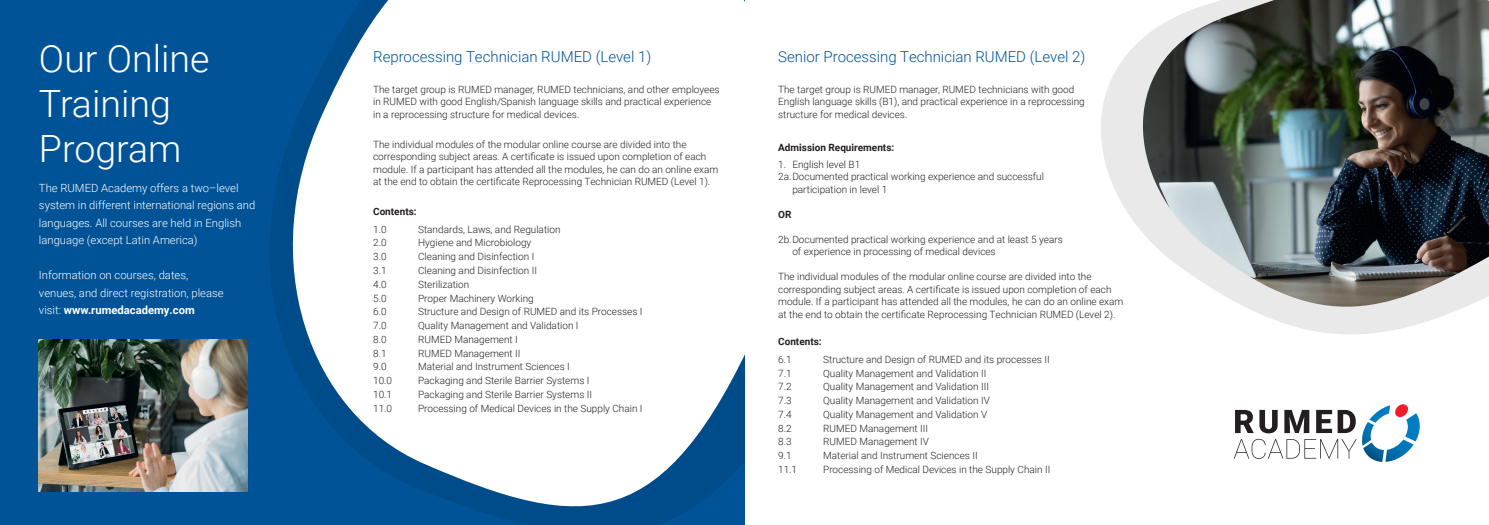
<style>
.page{position:relative;width:1489px;height:525px;background:#fff}
.page>*{position:absolute;margin:0;border:0;box-sizing:border-box;transform-origin:0 0}
.t1{font:300 37.5px/45px "Roboto";color:#fff}
.t2{font:300 15px "Roboto";color:#015398}
.t3{font:300 11.25px/17.5px "Roboto";color:#fff}
.t4{font:300 10px/12.5px "Roboto";color:#231f20}
.t5{font:700 10px "Roboto";color:#231f20}
.s1{font-weight:700}
</style>
<div class="page">
<div style="left:0;top:0;width:744px;height:524px;background:#015398"></div>
<svg style="left:270px;top:0;width:474px;height:524px;fill:#fff"></svg>
<svg style="left:1101px;top:81px;width:10px;height:98px"></svg>
<svg style="left:1111px;top:51px;width:353px;height:284px"></svg>
<img style="left:1130px;top:0;width:358px;height:307px">
<img style="left:39px;top:339px;width:208px;height:152px">
<svg style="left:1233px;top:404px;width:186px;height:57px"></svg>
<h1 class="t1" style="left:39px;top:35px;width:172px">Our Online<br>Training<br>Program</h1>
<h2 class="t2" style="left:373px;top:46px;width:279px">Reprocessing Technician RUMED (Level 1)</h2>
<p class="t4" style="left:373px;top:82px;width:348px">The target group is RUMED manager, RUMED technicians, and other employees in RUMED with good English/Spanish language skills and practical experience in a reprocessing structure for medical devices.</p>
<p class="t4" style="left:373px;top:137px;width:346px">The individual modules of the modular online course are divided into the corresponding subject areas. A certificate is issued upon completion of each module. If a participant has attended all the modules, he can do an online exam at the end to obtain the certificate Reprocessing Technician RUMED (Level 1).</p>
<p class="t5" style="left:373px;top:204px;width:45px">Contents:</p>
<p class="t4" style="left:373px;top:222px;width:15px">1.0</p>
<p class="t4" style="left:418px;top:222px;width:144px">Standards, Laws, and Regulation</p>
<p class="t4" style="left:373px;top:236px;width:15px">2.0</p>
<p class="t4" style="left:418px;top:236px;width:115px">Hygiene and Microbiology</p>
<p class="t4" style="left:373px;top:250px;width:15px">3.0</p>
<p class="t4" style="left:418px;top:250px;width:118px">Cleaning and Disinfection I</p>
<p class="t4" style="left:373px;top:264px;width:15px">3.1</p>
<p class="t4" style="left:418px;top:264px;width:120px">Cleaning and Disinfection II</p>
<p class="t4" style="left:373px;top:277px;width:15px">4.0</p>
<p class="t4" style="left:418px;top:277px;width:53px">Sterilization</p>
<p class="t4" style="left:373px;top:291px;width:15px">5.0</p>
<p class="t4" style="left:418px;top:291px;width:117px">Proper Machinery Working</p>
<p class="t4" style="left:373px;top:305px;width:15px">6.0</p>
<p class="t4" style="left:418px;top:305px;width:226px">Structure and Design of RUMED and its Processes I</p>
<p class="t4" style="left:373px;top:319px;width:15px">7.0</p>
<p class="t4" style="left:418px;top:319px;width:162px">Quality Management and Validation I</p>
<p class="t4" style="left:373px;top:332px;width:15px">8.0</p>
<p class="t4" style="left:418px;top:332px;width:101px">RUMED Management I</p>
<p class="t4" style="left:373px;top:346px;width:15px">8.1</p>
<p class="t4" style="left:418px;top:346px;width:104px">RUMED Management II</p>
<p class="t4" style="left:373px;top:360px;width:15px">9.0</p>
<p class="t4" style="left:418px;top:360px;width:153px">Material and Instrument Sciences I</p>
<p class="t4" style="left:373px;top:374px;width:21px">10.0</p>
<p class="t4" style="left:418px;top:374px;width:173px">Packaging and Sterile Barrier Systems I</p>
<p class="t4" style="left:373px;top:387px;width:21px">10.1</p>
<p class="t4" style="left:418px;top:387px;width:175px">Packaging and Sterile Barrier Systems II</p>
<p class="t4" style="left:373px;top:401px;width:21px">11.0</p>
<p class="t4" style="left:418px;top:401px;width:226px">Processing of Medical Devices in the Supply Chain I</p>
<p class="t3" style="left:39px;top:178px;width:218px">The RUMED Academy offers a two–level system in different international regions and languages. All courses are held in English language (except Latin America)</p>
<p class="t3" style="left:39px;top:266px;width:186px">Information on courses, dates, venues, and direct registration, please visit: <span class="s1">www.rumedacademy.com</span></p>
<h2 class="t2" style="left:778px;top:46px;width:308px">Senior Processing Technician RUMED (Level 2)</h2>
<p class="t4" style="left:778px;top:82px;width:308px">The target group is RUMED manager, RUMED technicians with good<br>English language skills (B1), and practical experience in a reprocessing structure for medical devices.</p>
<p class="t5" style="left:778px;top:141px;width:118px">Admission Requirements:</p>
<p class="t4" style="left:778px;top:157px;width:84px">1. English level B1</p>
<p class="t4" style="left:778px;top:170px;width:267px">2a.Documented practical working experience and successful</p>
<p class="t4" style="left:792px;top:182px;width:96px">participation in level 1</p>
<p class="t5" style="left:778px;top:207px;width:15px">OR</p>
<p class="t4" style="left:792px;top:232px;width:272px;text-indent:-14px">2b.Documented practical working experience and at least 5 years of experience in processing of medical devices</p>
<p class="t4" style="left:778px;top:270px;width:346px">The individual modules of the modular online course are divided into the corresponding subject areas. A certificate is issued upon completion of each module. If a participant has attended all the modules, he can do an online exam at the end to obtain the certificate Reprocessing Technician RUMED (Level 2).</p>
<p class="t5" style="left:778px;top:334px;width:45px">Contents:</p>
<p class="t4" style="left:778px;top:352px;width:15px">6.1</p>
<p class="t4" style="left:823px;top:352px;width:228px">Structure and Design of RUMED and its processes II</p>
<p class="t4" style="left:778px;top:366px;width:15px">7.1</p>
<p class="t4" style="left:823px;top:366px;width:165px">Quality Management and Validation II</p>
<p class="t4" style="left:778px;top:380px;width:15px">7.2</p>
<p class="t4" style="left:823px;top:380px;width:167px">Quality Management and Validation III</p>
<p class="t4" style="left:778px;top:394px;width:15px">7.3</p>
<p class="t4" style="left:823px;top:394px;width:168px">Quality Management and Validation IV</p>
<p class="t4" style="left:778px;top:407px;width:15px">7.4</p>
<p class="t4" style="left:823px;top:407px;width:165px">Quality Management and Validation V</p>
<p class="t4" style="left:778px;top:421px;width:15px">8.2</p>
<p class="t4" style="left:823px;top:421px;width:106px">RUMED Management III</p>
<p class="t4" style="left:778px;top:435px;width:15px">8.3</p>
<p class="t4" style="left:823px;top:435px;width:107px">RUMED Management IV</p>
<p class="t4" style="left:778px;top:449px;width:15px">9.1</p>
<p class="t4" style="left:823px;top:449px;width:156px">Material and Instrument Sciences II</p>
<p class="t4" style="left:778px;top:462px;width:21px">11.1</p>
<p class="t4" style="left:823px;top:462px;width:229px">Processing of Medical Devices in the Supply Chain II</p>
</div>
